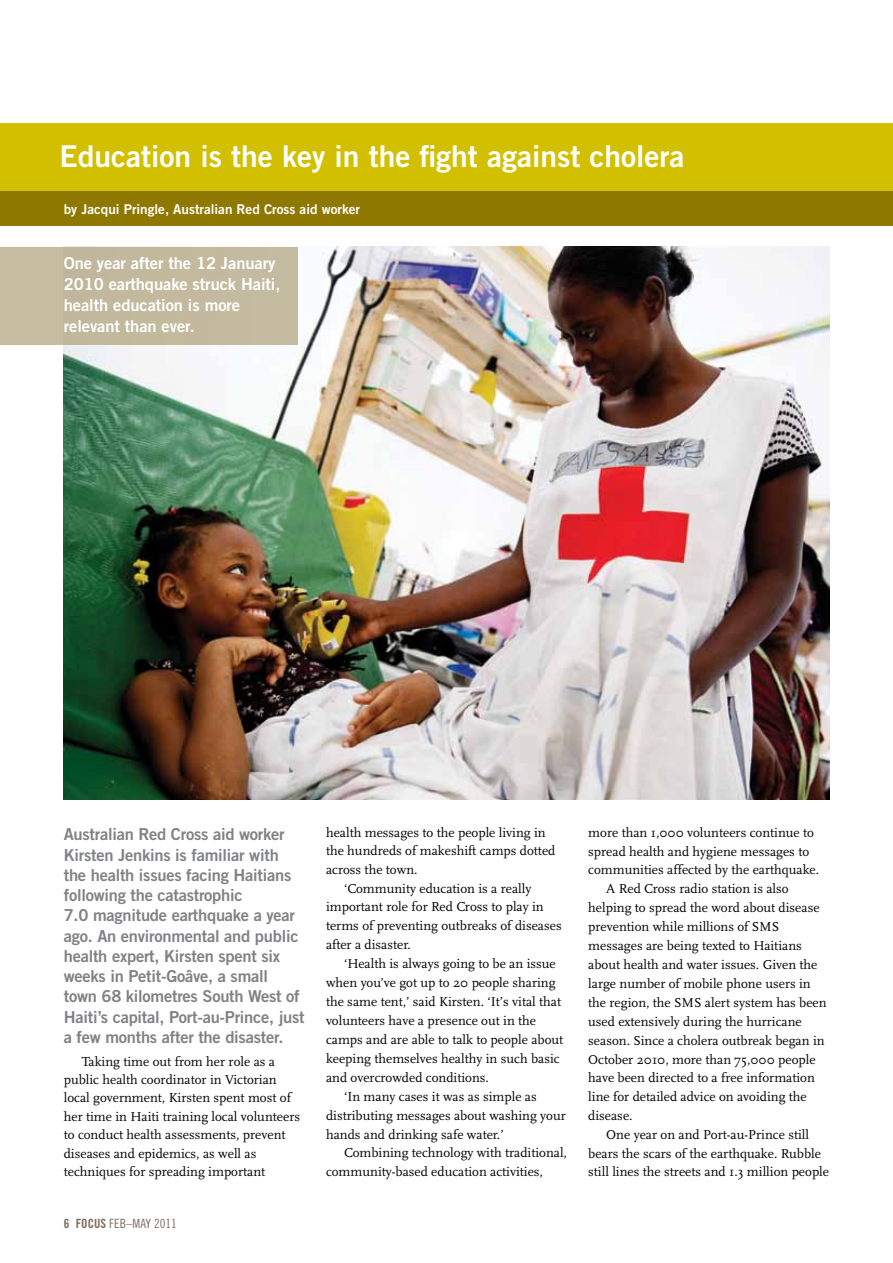
<style>
.page{position:relative;width:893px;height:1263px;background:#fff}
.page>*{position:absolute;margin:0;border:0;box-sizing:border-box;transform-origin:0 0}
.t1{font:30px "Trade Gothic Bold Two";color:#fff}
.t2{font:16.5px/20.2px "Trade Gothic Bold Two";letter-spacing:-.015em;color:#808285}
.t3{font:16.5px/21px "Trade Gothic Bold Two";letter-spacing:-.005em;color:#fff}
.t4{font:13.5px/18.5px "Scala";color:#000}
.t5{font:13.5px "Trade Gothic Bold Two";color:#fff}
.t6{font:12.75px "Trade Gothic Cond Eighteen";color:#7e6d5f}
.s1{font-family:"Trade Gothic Bold Cond Twenty"}
</style>
<div class="page">
<div style="left:0;top:123px;width:893px;height:102px;background:#d2c000"></div>
<div style="left:0;top:191px;width:893px;height:34px;background:#8f7800"></div>
<img style="left:64px;top:247px;width:765px;height:552px">
<div style="left:0;top:247px;width:298px;height:97px;background:#c4ba9f"></div>
<h1 class="t1" style="left:60px;top:137px;width:626px">Education is the key in the fight against cholera</h1>
<p class="t5" style="left:64px;top:201px;width:298px">by Jacqui Pringle, Australian Red Cross aid worker</p>
<p class="t3" style="left:64px;top:252px;width:218px">One year after the 12 January<br>2010 earthquake struck Haiti, health education is more relevant than ever.</p>
<p class="t2" style="left:64px;top:824px;width:242px">Australian Red Cross aid worker<br>Kirsten Jenkins is familiar with the health issues facing Haitians following the catastrophic<br>7.0 magnitude earthquake a year ago. An environmental and public health expert, Kirsten spent six weeks in Petit-Goâve, a small town 68 kilometres South West of<br>Haiti’s capital, Port-au-Prince, just a few months after the disaster.</p>
<p class="t4" style="left:64px;top:1052px;width:238px;text-indent:18px">Taking time out from her role as a public health coordinator in Victorian local government, Kirsten spent most of her time in Haiti training local volunteers to conduct health assessments, prevent diseases and epidemics, as well as techniques for spreading important</p>
<p class="t6" style="left:64px;top:1215px;width:114px"><span class="s1">6 FOCUS</span> Feb–May 2011</p>
<p class="t4" style="left:326px;top:823px;width:221px">health messages to the people living in</p>
<p class="t4" style="left:326px;top:842px;width:231px">the hundreds of makeshift camps dotted</p>
<p class="t4" style="left:326px;top:860px;width:93px">across the town.</p>
<p class="t4" style="left:344px;top:879px;width:189px">‘Community education is a really</p>
<p class="t4" style="left:326px;top:898px;width:219px">important role for Red Cross to play in</p>
<p class="t4" style="left:326px;top:917px;width:237px">terms of preventing outbreaks of diseases</p>
<p class="t4" style="left:326px;top:935px;width:86px">after a disaster.</p>
<p class="t4" style="left:344px;top:954px;width:213px">‘Health is always going to be an issue</p>
<p class="t4" style="left:326px;top:974px;width:231px">when you’ve got up to 20 people sharing</p>
<p class="t4" style="left:326px;top:993px;width:237px">the same tent,’ said Kirsten. ‘It’s vital that</p>
<p class="t4" style="left:326px;top:1012px;width:212px">volunteers have a presence out in the</p>
<p class="t4" style="left:326px;top:1031px;width:239px">camps and are able to talk to people about</p>
<p class="t4" style="left:326px;top:1050px;width:235px">keeping themselves healthy in such basic</p>
<p class="t4" style="left:326px;top:1069px;width:164px">and overcrowded conditions.</p>
<p class="t4" style="left:344px;top:1087px;width:194px">‘In many cases it was as simple as</p>
<p class="t4" style="left:326px;top:1106px;width:241px">distributing messages about washing your</p>
<p class="t4" style="left:326px;top:1125px;width:179px">hands and drinking safe water.’</p>
<p class="t4" style="left:344px;top:1144px;width:224px">Combining technology with traditional,</p>
<p class="t4" style="left:326px;top:1163px;width:218px">community-based education activities,</p>
<p class="t4" style="left:588px;top:824px;width:227px">more than 1,000 volunteers continue to</p>
<p class="t4" style="left:588px;top:842px;width:222px">spread health and hygiene messages to</p>
<p class="t4" style="left:588px;top:861px;width:232px">communities affected by the earthquake.</p>
<p class="t4" style="left:606px;top:880px;width:184px">A Red Cross radio station is also</p>
<p class="t4" style="left:588px;top:899px;width:233px">helping to spread the word about disease</p>
<p class="t4" style="left:588px;top:918px;width:193px">prevention while millions of SMS</p>
<p class="t4" style="left:588px;top:937px;width:215px">messages are being texted to Haitians</p>
<p class="t4" style="left:588px;top:956px;width:231px">about health and water issues. Given the</p>
<p class="t4" style="left:588px;top:974px;width:224px">large number of mobile phone users in</p>
<p class="t4" style="left:588px;top:993px;width:240px">the region, the SMS alert system has been</p>
<p class="t4" style="left:588px;top:1012px;width:215px">used extensively during the hurricane</p>
<p class="t4" style="left:588px;top:1031px;width:238px">season. Since a cholera outbreak began in</p>
<p class="t4" style="left:588px;top:1050px;width:229px">October 2010, more than 75,000 people</p>
<p class="t4" style="left:588px;top:1069px;width:228px">have been directed to a free information</p>
<p class="t4" style="left:588px;top:1088px;width:220px">line for detailed advice on avoiding the</p>
<p class="t4" style="left:588px;top:1107px;width:46px">disease.</p>
<p class="t4" style="left:606px;top:1125px;width:204px">One year on and Port-au-Prince still</p>
<p class="t4" style="left:588px;top:1144px;width:234px">bears the scars of the earthquake. Rubble</p>
<p class="t4" style="left:588px;top:1163px;width:242px">still lines the streets and 1.3 million people</p>
</div>
